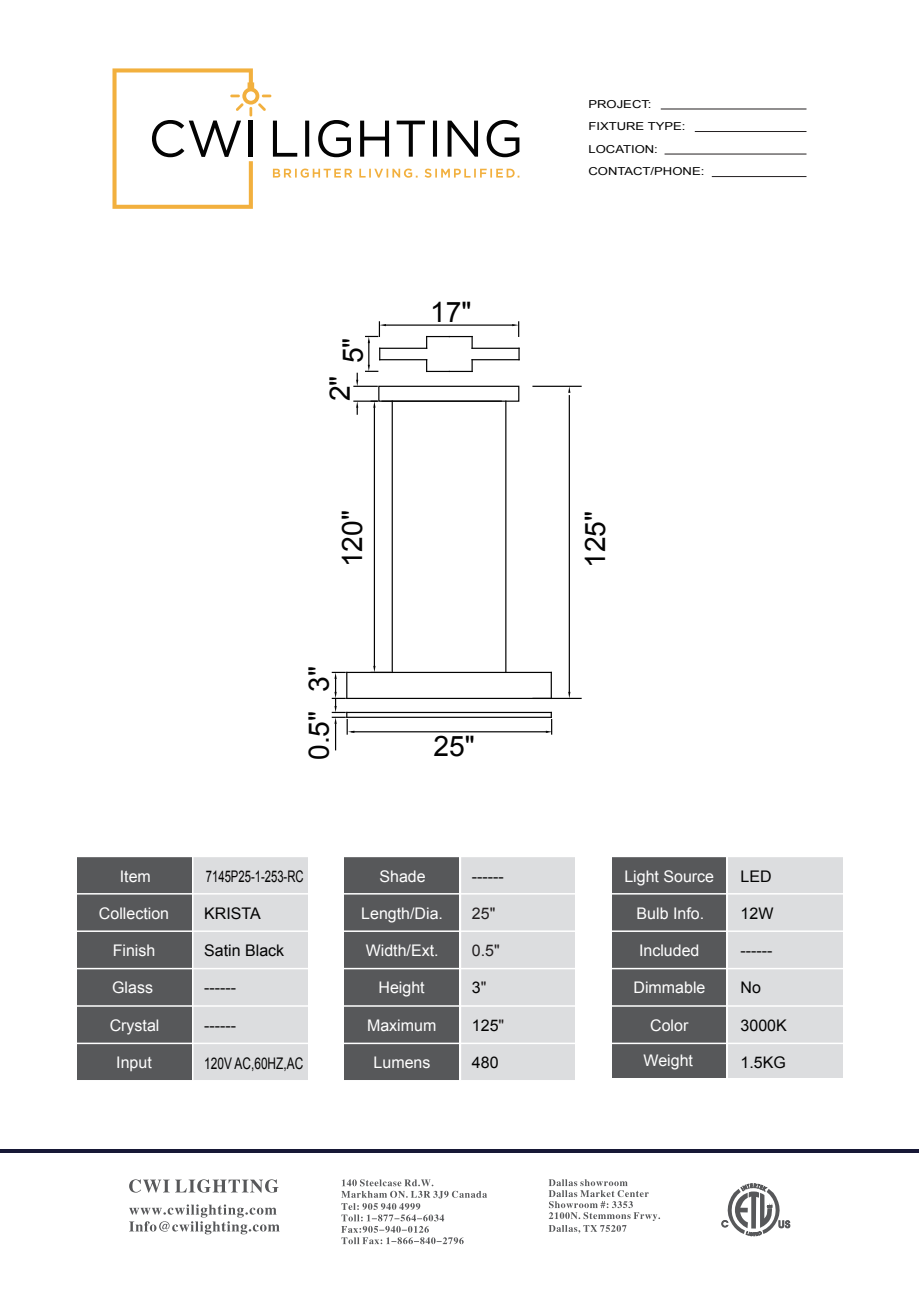
<style>
.page{position:relative;width:919px;height:1289px;background:#fff}
.page>*{position:absolute;margin:0;border:0;box-sizing:border-box;transform-origin:0 0}
.t1{font:28.2px "Arial";color:#030303}
.t2{font:16.05px "Arial";color:#fff}
.t3{font:16.05px "Arial";color:#030303}
.t4{font:16.05px "Arial";color:#030303;scale:.71 1}
.t5{font:16.05px "Arial";color:#030303;scale:.74 1}
.t6{font:16.05px "Arial";color:#231f20}
.t7{font:10.95px/22.4px "Arial";color:#030303;scale:1.19 1}
.s1{color:#231f20}
</style>
<div class="page">
<hr style="left:0;top:1149px;width:918px;height:4px;background:#171836">
<svg style="left:721px;top:1183px;width:69px;height:53px"></svg>
<svg style="left:341px;top:1179px;width:146px;height:65px"></svg>
<svg style="left:548px;top:1179px;width:112px;height:54px"></svg>
<svg style="left:129px;top:1179px;width:149px;height:13px"></svg>
<svg style="left:129px;top:1204px;width:150px;height:30px"></svg>
<div style="left:611px;top:856px;width:115px;height:221px;background:#57585a"></div>
<div style="left:77px;top:856px;width:114px;height:224px;background:#57585a"></div>
<div style="left:344px;top:856px;width:115px;height:224px;background:#57585a"></div>
<div style="left:728px;top:856px;width:114px;height:221px;background:#dcdddf"></div>
<div style="left:193px;top:856px;width:115px;height:224px;background:#dcdddf"></div>
<div style="left:460px;top:856px;width:115px;height:224px;background:#dcdddf"></div>
<hr style="left:76px;top:855px;width:767px;height:2px;background:#fff">
<hr style="left:76px;top:893px;width:767px;height:1px;background:#fff">
<hr style="left:76px;top:930px;width:767px;height:1px;background:#fff">
<hr style="left:76px;top:967px;width:767px;height:2px;background:#fff">
<hr style="left:76px;top:1005px;width:767px;height:1px;background:#fff">
<hr style="left:76px;top:1042px;width:767px;height:2px;background:#fff">
<hr style="left:76px;top:1079px;width:767px;height:2px;background:#fff">
<hr style="left:459px;top:840px;width:2px;height:240px;background:#fff">
<hr style="left:347px;top:671px;width:204px;height:2px;background:#030303">
<hr style="left:347px;top:697px;width:204px;height:2px;background:#030303">
<hr style="left:550px;top:672px;width:2px;height:26px;background:#030303">
<hr style="left:347px;top:711px;width:204px;height:2px;background:#030303">
<hr style="left:347px;top:716px;width:204px;height:2px;background:#030303">
<hr style="left:505px;top:401px;width:1px;height:271px;background:#030303">
<hr style="left:391px;top:401px;width:2px;height:271px;background:#030303">
<div style="left:378px;top:386px;width:141px;height:16px;border:1px solid #030303"></div>
<hr style="left:354px;top:400px;width:23px;height:2px;background:#030303">
<hr style="left:533px;top:386px;width:48px;height:1px;background:#030303">
<hr style="left:533px;top:697px;width:48px;height:2px;background:#030303">
<svg style="left:356px;top:401px;width:2px;height:13px"></svg>
<hr style="left:386px;top:324px;width:126px;height:2px;background:#030303">
<svg style="left:512px;top:322px;width:7px;height:14px"></svg>
<hr style="left:374px;top:407px;width:1px;height:259px;background:#030303">
<svg style="left:371px;top:666px;width:19px;height:6px"></svg>
<svg style="left:371px;top:400px;width:6px;height:7px"></svg>
<hr style="left:352px;top:731px;width:195px;height:1px;background:#030303">
<svg style="left:332px;top:671px;width:22px;height:78px"></svg>
<svg style="left:546px;top:712px;width:6px;height:22px"></svg>
<hr style="left:568px;top:395px;width:2px;height:297px;background:#030303">
<svg style="left:568px;top:386px;width:2px;height:7px"></svg>
<hr style="left:472px;top:348px;width:47px;height:1px;background:#030303">
<hr style="left:472px;top:359px;width:47px;height:1px;background:#030303">
<svg style="left:426px;top:336px;width:46px;height:12px"></svg>
<svg style="left:426px;top:360px;width:46px;height:12px"></svg>
<hr style="left:380px;top:348px;width:46px;height:1px;background:#030303">
<svg style="left:354px;top:322px;width:32px;height:65px"></svg>
<hr style="left:380px;top:359px;width:46px;height:1px;background:#030303">
<hr style="left:660px;top:109px;width:146px;height:1px;background:#231f20">
<hr style="left:694px;top:131px;width:112px;height:1px;background:#231f20">
<hr style="left:664px;top:154px;width:142px;height:1px;background:#231f20">
<hr style="left:711px;top:176px;width:95px;height:1px;background:#231f20">
<svg style="left:112px;top:68px;width:407px;height:141px"></svg>
<p class="t7" style="left:588px;top:93px;width:99px">PROJECT:<br>FIXTURE TYPE:<br>LOCATION:<br>CONTACT/PHONE:</p>
<h1 class="t1" style="left:334px;top:363px;width:27px;rotate:-90deg">5"</h1>
<h1 class="t1" style="left:321px;top:401px;width:27px;rotate:-90deg">2"</h1>
<h1 class="t1" style="left:430px;top:293px;width:43px">17"</h1>
<h1 class="t1" style="left:334px;top:567px;width:59px;rotate:-90deg">120"</h1>
<h1 class="t1" style="left:576px;top:568px;width:59px;rotate:-90deg">125"</h1>
<h1 class="t1" style="left:300px;top:760px;width:95px;rotate:-90deg">0.5" 3"</h1>
<h1 class="t1" style="left:433px;top:728px;width:43px">25"</h1>
<p class="t2" style="left:120px;top:865px;width:33px">Item</p>
<p class="t2" style="left:99px;top:903px;width:72px">Collection</p>
<p class="t2" style="left:113px;top:940px;width:44px">Finish</p>
<p class="t2" style="left:112px;top:977px;width:42px">Glass</p>
<p class="t2" style="left:110px;top:1014px;width:51px">Crystal</p>
<p class="t2" style="left:116px;top:1051px;width:37px">Input</p>
<p class="t4" style="left:206px;top:865px;width:139px">7145P25-1-253-RC</p>
<p class="t3" style="left:204px;top:903px;width:58px">KRISTA</p>
<p class="t3" style="left:204px;top:940px;width:81px">Satin Black</p>
<p class="t3" style="left:204px;top:977px;width:33px">------</p>
<p class="t3" style="left:204px;top:1014px;width:33px">------</p>
<p class="t5" style="left:204px;top:1052px;width:135px">120V AC,60HZ,AC</p>
<p class="t2" style="left:379px;top:865px;width:48px">Shade</p>
<p class="t2" style="left:361px;top:903px;width:83px">Length/Dia.</p>
<p class="t2" style="left:365px;top:940px;width:74px">Width/Ext.</p>
<p class="t2" style="left:378px;top:977px;width:48px">Height</p>
<p class="t2" style="left:367px;top:1014px;width:71px">Maximum</p>
<p class="t2" style="left:373px;top:1051px;width:58px">Lumens</p>
<p class="t3" style="left:472px;top:865px;width:33px">------</p>
<p class="t6" style="left:472px;top:903px;width:25px">25"</p>
<p class="t6" style="left:472px;top:940px;width:29px">0.5"</p>
<p class="t3" style="left:472px;top:977px;width:16px">3<span class="s1">"</span></p>
<p class="t3" style="left:472px;top:1014px;width:34px">125<span class="s1">"</span></p>
<p class="t3" style="left:472px;top:1051px;width:28px">480</p>
<p class="t2" style="left:624px;top:865px;width:91px">Light Source</p>
<p class="t2" style="left:636px;top:903px;width:69px">Bulb Info.</p>
<p class="t2" style="left:639px;top:940px;width:62px">Included</p>
<p class="t2" style="left:633px;top:977px;width:73px">Dimmable</p>
<p class="t2" style="left:650px;top:1014px;width:40px">Color</p>
<p class="t2" style="left:643px;top:1049px;width:51px">Weight</p>
<p class="t3" style="left:740px;top:865px;width:33px">LED</p>
<p class="t3" style="left:740px;top:903px;width:34px">12W</p>
<p class="t3" style="left:740px;top:940px;width:33px">------</p>
<p class="t3" style="left:740px;top:977px;width:22px">No</p>
<p class="t3" style="left:740px;top:1014px;width:48px">3000K</p>
<p class="t3" style="left:740px;top:1051px;width:47px">1.5KG</p>
</div>
